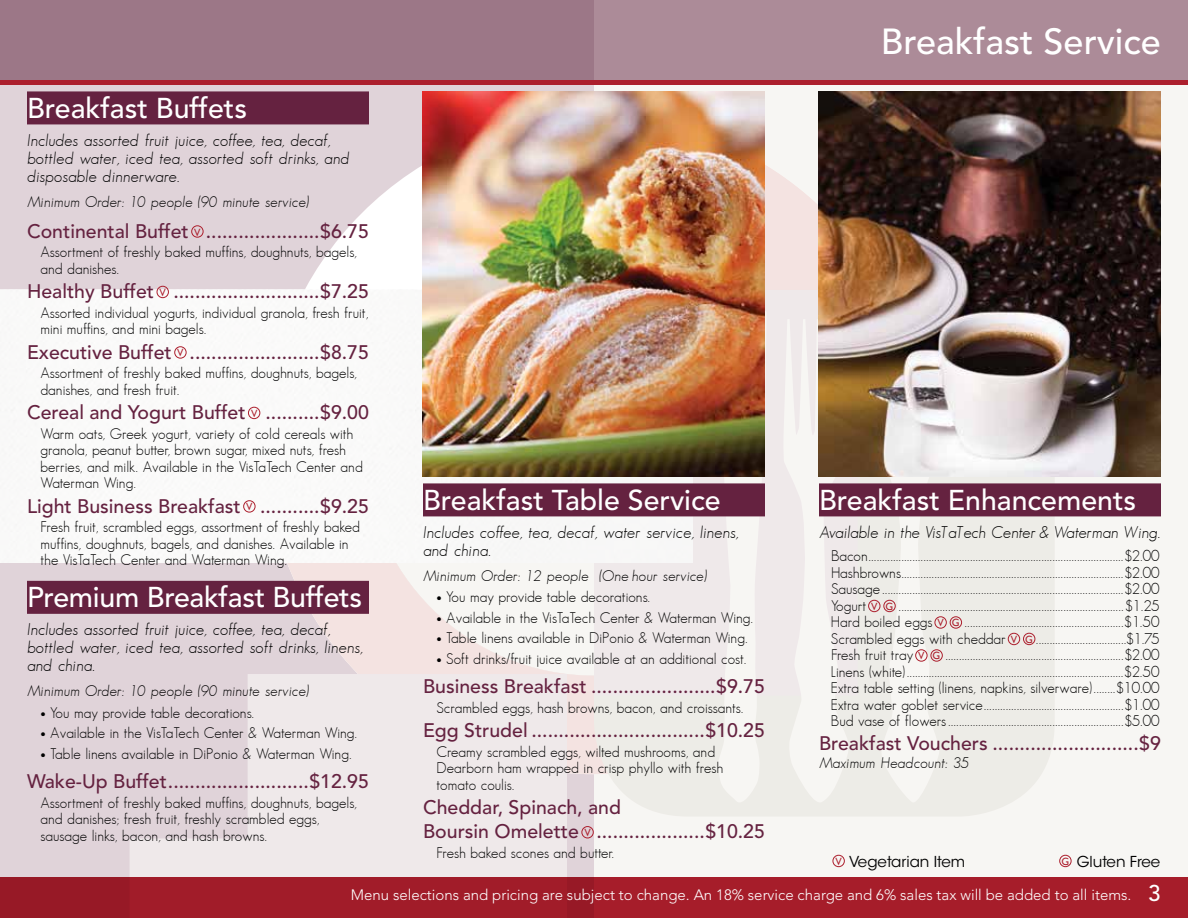
<style>
.page{position:relative;width:1188px;height:918px;background:#f7f6f3}
.page>*{position:absolute;margin:0;border:0;box-sizing:border-box;transform-origin:0 0}
.t1{font:500 36px "Avenir LT Std";color:#fff}
.t2{font:500 28.5px "Avenir LT Std";color:#fff}
.t3{font:500 19.5px/24.3px "Avenir LT Std";color:#652240}
.t4{font:italic 16.5px/18px "Bougan S Si";color:#000}
.t5{font:15px/16.5px "Bougan S Si";color:#000}
.t6{font:italic 15px "Bougan S Si";color:#000}
.t7{font:300 15px "Avenir LT Std";color:#fff}
.t8{font:15px "ITC Avant Garde Std";color:#000}
.s1{font-family:"Gill Sans";font-weight:400;font-size:10.5px;color:#ac1f2d}
.s2{font-family:"Gill Sans";font-size:10.5px;color:#ac1f2d}
.s3{font-weight:500;font-size:22.5px}
</style>
<div class="page">
<div style="left:0;top:0;width:594px;height:918px;background:#e0d3d9"></div>
<svg style="left:266px;top:117px;width:343px;height:657px"></svg>
<svg style="left:130px;top:674px;width:437px;height:204px;fill:#efe9ea"></svg>
<div style="left:594px;top:290px;width:461px;height:527px;background:#edece7;border-radius:94px"></div>
<svg style="left:765px;top:117px;width:54px;height:173px;fill:#f4e3e1"></svg>
<svg style="left:718px;top:311px;width:48px;height:491px"></svg>
<svg style="left:784px;top:316px;width:184px;height:486px"></svg>
<div style="left:0;top:290px;width:692px;height:273px;background:#fafaf9"></div>
<div style="left:0;top:0;width:1188px;height:81px;background:#a4818f"></div>
<div style="left:832px;top:855px;width:13px;height:12px;border:1px solid #ac1f2d;border-radius:50%"></div>
<div style="left:1059px;top:855px;width:13px;height:12px;border:1px solid #ac1f2d;border-radius:50%"></div>
<div style="left:0;top:80px;width:1188px;height:5px;background:#ac1f2d"></div>
<div style="left:0;top:878px;width:1188px;height:40px;background:linear-gradient(to right,#9c1a27,#a91e2b)"></div>
<img style="left:819px;top:92px;width:342px;height:384px">
<img style="left:423px;top:92px;width:342px;height:384px">
<div style="left:27px;top:91px;width:342px;height:33px;background:#652240"></div>
<div style="left:27px;top:581px;width:342px;height:33px;background:#652240"></div>
<div style="left:191px;top:225px;width:13px;height:13px;border:1px solid #ac1f2d;border-radius:50%"></div>
<div style="left:157px;top:286px;width:12px;height:12px;border:1px solid #ac1f2d;border-radius:50%"></div>
<div style="left:174px;top:346px;width:13px;height:13px;border:1px solid #ac1f2d;border-radius:50%"></div>
<div style="left:248px;top:407px;width:12px;height:12px;border:1px solid #ac1f2d;border-radius:50%"></div>
<div style="left:243px;top:500px;width:13px;height:13px;border:1px solid #ac1f2d;border-radius:50%"></div>
<div style="left:423px;top:483px;width:342px;height:33px;background:#652240"></div>
<div style="left:581px;top:826px;width:13px;height:12px;border:1px solid #ac1f2d;border-radius:50%"></div>
<div style="left:819px;top:483px;width:342px;height:33px;background:#652240"></div>
<div style="left:868px;top:600px;width:12px;height:12px;border:1px solid #ac1f2d;border-radius:50%"></div>
<div style="left:883px;top:600px;width:13px;height:12px;border:1px solid #ac1f2d;border-radius:50%"></div>
<div style="left:934px;top:616px;width:13px;height:13px;border:1px solid #ac1f2d;border-radius:50%"></div>
<div style="left:950px;top:616px;width:12px;height:13px;border:1px solid #ac1f2d;border-radius:50%"></div>
<div style="left:1008px;top:633px;width:12px;height:12px;border:1px solid #ac1f2d;border-radius:50%"></div>
<div style="left:1023px;top:633px;width:12px;height:12px;border:1px solid #ac1f2d;border-radius:50%"></div>
<div style="left:915px;top:649px;width:13px;height:13px;border:1px solid #ac1f2d;border-radius:50%"></div>
<div style="left:930px;top:649px;width:13px;height:13px;border:1px solid #ac1f2d;border-radius:50%"></div>
<h1 class="t1" style="left:881px;top:21px;width:282px">Breakfast Service</h1>
<h2 class="t2" style="left:27px;top:92px;width:222px">Breakfast Buffets</h2>
<p class="t4" style="left:27px;top:131px;width:324px">Includes assorted fruit juice, coffee, tea, decaf, bottled water, iced tea, assorted soft drinks, and disposable dinnerware.</p>
<p class="t6" style="left:27px;top:193px;width:284px">Minimum Order: 10 people (90 minute service)</p>
<h3 class="t3" style="left:27px;top:219px;width:343px">Continental Buffet <span class="s1">V</span> .....................$6.75</h3>
<p class="t5" style="left:40px;top:244px;width:318px">Assortment of freshly baked muffins, doughnuts, bagels, and danishes.</p>
<h3 class="t3" style="left:27px;top:280px;width:344px">Healthy Buffet <span class="s1">V</span> ...........................$7.25</h3>
<p class="t5" style="left:40px;top:304px;width:329px">Assorted individual yogurts, individual granola, fresh fruit, mini muffins, and mini bagels.</p>
<h3 class="t3" style="left:27px;top:340px;width:344px">Executive Buffet <span class="s1">V</span> ........................$8.75</h3>
<p class="t5" style="left:40px;top:365px;width:318px">Assortment of freshly baked muffins, doughnuts, bagels, danishes, and fresh fruit.</p>
<h3 class="t3" style="left:27px;top:401px;width:343px">Cereal and Yogurt Buffet <span class="s1">V</span> ..........$9.00</h3>
<p class="t5" style="left:40px;top:425px;width:324px">Warm oats, Greek yogurt, variety of cold cereals with granola, peanut butter, brown sugar, mixed nuts, fresh berries, and milk. Available in the VisTaTech Center and Waterman Wing.</p>
<h3 class="t3" style="left:27px;top:494px;width:344px">Light Business Breakfast <span class="s1">V</span> ...........$9.25</h3>
<p class="t5" style="left:40px;top:519px;width:321px">Fresh fruit, scrambled eggs, assortment of freshly baked muffins, doughnuts, bagels, and danishes. Available in the VisTaTech Center and Waterman Wing.</p>
<h2 class="t2" style="left:27px;top:581px;width:337px">Premium Breakfast Buffets</h2>
<p class="t4" style="left:27px;top:620px;width:337px">Includes assorted fruit juice, coffee, tea, decaf, bottled water, iced tea, assorted soft drinks, linens, and china.</p>
<p class="t6" style="left:27px;top:682px;width:284px">Minimum Order: 10 people (90 minute service)</p>
<p class="t5" style="left:40px;top:704px;width:215px">• You may provide table decorations.</p>
<p class="t5" style="left:40px;top:725px;width:318px">• Available in the VisTaTech Center &amp; Waterman Wing.</p>
<p class="t5" style="left:40px;top:745px;width:313px">• Table linens available in DiPonio &amp; Waterman Wing.</p>
<h3 class="t3" style="left:27px;top:770px;width:343px">Wake-Up Buffet..........................$12.95</h3>
<p class="t5" style="left:40px;top:794px;width:318px">Assortment of freshly baked muffins, doughnuts, bagels, and danishes; fresh fruit, freshly scrambled eggs, sausage links, bacon, and hash browns.</p>
<h2 class="t2" style="left:423px;top:484px;width:299px">Breakfast Table Service</h2>
<p class="t4" style="left:423px;top:523px;width:317px">Includes coffee, tea, decaf, water service, linens, and china.</p>
<p class="t6" style="left:423px;top:567px;width:286px">Minimum Order: 12 people (One hour service)</p>
<p class="t5" style="left:436px;top:589px;width:215px">• You may provide table decorations.</p>
<p class="t5" style="left:436px;top:609px;width:318px">• Available in the VisTaTech Center &amp; Waterman Wing.</p>
<p class="t5" style="left:436px;top:630px;width:313px">• Table linens available in DiPonio &amp; Waterman Wing.</p>
<p class="t5" style="left:436px;top:650px;width:312px">• Soft drinks/fruit juice available at an additional cost.</p>
<h3 class="t3" style="left:423px;top:675px;width:343px">Business Breakfast .......................$9.75</h3>
<p class="t5" style="left:436px;top:699px;width:309px">Scrambled eggs, hash browns, bacon, and croissants.</p>
<h3 class="t3" style="left:423px;top:719px;width:343px">Egg Strudel ................................$10.25</h3>
<p class="t5" style="left:436px;top:743px;width:288px">Creamy scrambled eggs, wilted mushrooms, and<br>Dearborn ham wrapped in crisp phyllo with fresh tomato coulis.</p>
<h3 class="t3" style="left:423px;top:796px;width:343px">Cheddar, Spinach, and<br>Boursin Omelette <span class="s1">V</span> ....................$10.25</h3>
<p class="t5" style="left:436px;top:845px;width:179px">Fresh baked scones and butter.</p>
<h2 class="t2" style="left:819px;top:484px;width:319px">Breakfast Enhancements</h2>
<p class="t4" style="left:819px;top:523px;width:343px">Available in the VisTaTech Center &amp; Waterman Wing.</p>
<p class="t5" style="left:831px;top:548px;width:330px;text-align:justify">Bacon.............................................................................................$2.00<br>Hashbrowns.................................................................................$2.00<br>Sausage ........................................................................................$2.00<br>Yogurt <span class="s2">V G</span> ..................................................................................$1.25<br>Hard boiled eggs <span class="s2">V G</span> ..........................................................$1.50<br>Scrambled eggs with cheddar <span class="s2">V G</span> .................................$1.75<br>Fresh fruit tray <span class="s2">V G</span> .................................................................$2.00<br>Linens (white) ...............................................................................$2.50<br>Extra table setting (linens, napkins, silverware)........$10.00<br>Extra water goblet service...................................................$1.00<br>Bud vase of flowers................................................................$5.00</p>
<h3 class="t3" style="left:819px;top:732px;width:343px">Breakfast Vouchers ...........................$9</h3>
<p class="t6" style="left:819px;top:755px;width:151px">Maximum Headcount: 35</p>
<p class="t8" style="left:835px;top:853px;width:131px"><span class="s2">V</span> Vegetarian Item</p>
<p class="t8" style="left:1061px;top:853px;width:101px"><sup>G</sup> Gluten Free</p>
<p class="t7" style="left:351px;top:886px;width:812px">Menu selections and pricing are subject to change. An 18% service charge and 6% sales tax will be added to all items. <span class="s3">3</span></p>
</div>
